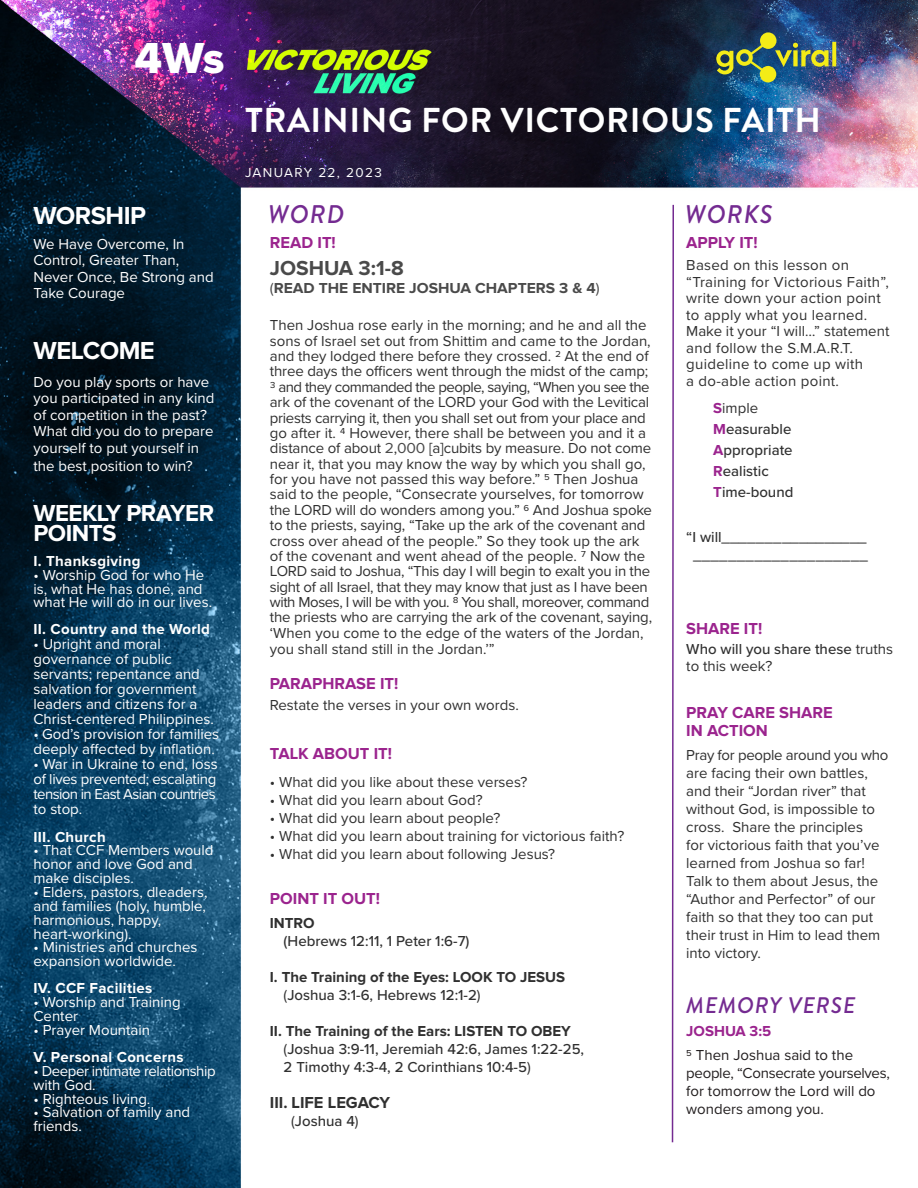
<style>
.page{position:relative;width:918px;height:1188px;background:#fff}
.page>*{position:absolute;margin:0;border:0;box-sizing:border-box;transform-origin:0 0}
.t1{font:45px "Proxima Nova Extrabld";color:#fff}
.t2{font:700 34.5px "Brandon Grotesque";letter-spacing:.02em;color:#fff}
.t3{font:700 25.5px "Proxima Nova";letter-spacing:-.02em;color:#fff}
.t4{font:italic 500 25.5px "Brandon Grotesque";letter-spacing:.04em;color:#742b91}
.t5{font:700 24px/19.8px "Proxima Nova";letter-spacing:-.02em;color:#fff}
.t6{font:italic 500 22.5px "Brandon Grotesque";letter-spacing:.04em;color:#742b91}
.t7{font:700 21px "Proxima Nova";color:#4a4a4a}
.t8{font:700 16.5px "Proxima Nova";color:#9b248e}
.t9{font:700 16.5px "Proxima Nova";color:#303030}
.t10{font:15px/18px "Proxima Nova";color:#303030}
.t11{font:15px/13.8px "Proxima Nova";color:#fff}
.t12{font:500 15px/16.5px "Proxima Nova";color:#303030}
.t13{font:15px/16.5px "Proxima Nova";letter-spacing:.02em;color:#303030}
.t14{font:15px "Proxima Nova";letter-spacing:-.02em;color:#303030}
.t15{font:15px/15px "Proxima Nova";letter-spacing:-.02em;color:#fff}
.t16{font:700 15px "Proxima Nova";letter-spacing:.02em;color:#fff}
.t17{font:700 15px "Proxima Nova";color:#303030}
.t18{font:15px/18px "Proxima Nova";color:#231f20}
.t19{font:15px "Proxima Nova";letter-spacing:-.03em;color:#303030}
.t20{font:15px "Proxima Nova";letter-spacing:-.035em;color:#303030}
.t21{font:15px/13.8px "Proxima Nova";letter-spacing:-.03em;color:#fff}
.t22{font:700 15px "Proxima Nova";color:#4a4a4a;scale:1.04 1}
.t23{font:15px "Proxima Nova";letter-spacing:-.02em;color:#231f20}
.t24{font:700 15px "Proxima Nova";color:#9b248e}
.t25{font:13.5px "Proxima Nova";letter-spacing:.1em;color:#fff}
.s1{font-weight:400}
.s2{color:#4a4a4a}
.s3{font-weight:700;color:#9b248e}
</style>
<div class="page">
<img style="left:0;top:0;width:918px;height:1188px">
<svg style="left:671px;top:203px;width:4px;height:941px"></svg>
<img style="left:716px;top:32px;width:120px;height:50px">
<h1 class="t1" style="left:134px;top:32px;width:92px">4Ws</h1>
<p class="t3" style="left:33px;top:204px;width:114px">WORSHIP</p>
<p class="t11" style="left:33px;top:235px;width:182px;line-height:16.5px">We Have Overcome, In<br>Control, Greater Than,<br>Never Once, Be Strong and<br>Take Courage</p>
<p class="t3" style="left:33px;top:339px;width:123px">WELCOME</p>
<p class="t11" style="left:33px;top:373px;width:182px;line-height:16.5px">Do you play sports or have you participated in any kind of competition in the past?<br>What did you do to prepare yourself to put yourself in</p>
<p class="t11" style="left:33px;top:458px;width:161px">the best position to win?</p>
<h3 class="t5" style="left:33px;top:504px;width:182px">WEEKLY PRAYER<br>POINTS</h3>
<p class="t16" style="left:33px;top:554px;width:108px">I. Thanksgiving</p>
<p class="t11" style="left:33px;top:567px;width:180px">• Worship God for who He is, what He has done, and what He will do in our lives.</p>
<p class="t16" style="left:33px;top:623px;width:178px">II. Country and the World</p>
<p class="t11" style="left:33px;top:636px;width:182px;line-height:15px">• Upright and moral governance of public servants; repentance and salvation for government leaders and citizens for a<br>Christ-centered Philippines.</p>
<p class="t11" style="left:33px;top:726px;width:187px;line-height:15px">• God’s provision for families deeply affected by inflation.</p>
<p class="t15" style="left:33px;top:756px;width:186px">• War in Ukraine to end, loss of lives prevented; escalating tension in East Asian countries to stop.</p>
<p class="t16" style="left:33px;top:830px;width:74px">III. Church</p>
<p class="t11" style="left:33px;top:843px;width:182px">• That CCF Members would honor and love God and make disciples.</p>
<p class="t11" style="left:33px;top:884px;width:175px">• Elders, pastors, dleaders, and families (holy, humble, harmonious, happy, heart-working).</p>
<p class="t11" style="left:33px;top:940px;width:166px">• Ministries and churches expansion worldwide.</p>
<p class="t16" style="left:33px;top:982px;width:120px">IV. CCF Facilities</p>
<p class="t11" style="left:33px;top:995px;width:149px">• Worship and Training<br>Center</p>
<p class="t11" style="left:33px;top:1022px;width:118px">• Prayer Mountain</p>
<p class="t16" style="left:33px;top:1050px;width:152px">V. Personal Concerns</p>
<p class="t21" style="left:33px;top:1063px;width:184px">• Deeper intimate relationship with God.</p>
<p class="t11" style="left:33px;top:1091px;width:118px">• Righteous living.</p>
<p class="t11" style="left:33px;top:1105px;width:158px">• Salvation of family and friends.</p>
<p class="t2" style="left:245px;top:96px;width:577px">TRAINING FOR VICTORIOUS FAITH</p>
<p class="t25" style="left:245px;top:162px;width:138px">JANUARY 22, 2023</p>
<h3 class="t4" style="left:268px;top:196px;width:78px">WORD</h3>
<p class="t8" style="left:270px;top:235px;width:67px">READ IT!</p>
<p class="t7" style="left:270px;top:258px;width:135px">JOSHUA 3:1-8</p>
<p class="t22" style="left:270px;top:281px;width:319px"><span class="s1">(</span>READ THE ENTIRE JOSHUA CHAPTERS 3 &amp; 4<span class="s1">)</span></p>
<p class="t10" style="left:270px;top:316px;width:378px">Then Joshua rose early in the morning; and he and all the</p>
<p class="t10" style="left:270px;top:331px;width:382px">sons of Israel set out from Shittim and came to the Jordan,</p>
<p class="t10" style="left:270px;top:346px;width:380px">and they lodged there before they crossed. 2 At the end of</p>
<p class="t10" style="left:270px;top:362px;width:380px">three days the officers went through the midst of the camp;</p>
<p class="t20" style="left:270px;top:376px;width:381px">3 and they commanded the people, saying, “When you see the</p>
<p class="t10" style="left:270px;top:393px;width:381px">ark of the covenant of the LORD your God with the Levitical</p>
<p class="t14" style="left:270px;top:406px;width:377px">priests carrying it, then you shall set out from your place and</p>
<p class="t10" style="left:270px;top:423px;width:378px">go after it. 4 However, there shall be between you and it a</p>
<p class="t10" style="left:270px;top:439px;width:383px">distance of about <span class="s2">2</span>,<span class="s2">000</span> [a]cubits by measure. Do not come</p>
<p class="t10" style="left:270px;top:455px;width:384px;line-height:15.3px">near it, that you may know the way by which you shall go, for you have not passed this way before.” 5 Then Joshua said to the people, “Consecrate yourselves, for tomorrow the LORD will do wonders among you.” 6 And Joshua spoke</p>
<p class="t10" style="left:270px;top:516px;width:377px">to the priests, saying, “Take up the ark of the covenant and</p>
<p class="t10" style="left:270px;top:532px;width:377px;line-height:15.3px">cross over ahead of the people.” So they took up the ark of the covenant and went ahead of the people. 7 Now the</p>
<p class="t14" style="left:270px;top:560px;width:382px">LORD said to Joshua, “This day I will begin to exalt you in the</p>
<p class="t14" style="left:270px;top:576px;width:379px">sight of all Israel, that they may know that just as I have been</p>
<p class="t19" style="left:270px;top:591px;width:381px">with Moses, I will be with you. 8 You shall, moreover, command</p>
<p class="t10" style="left:270px;top:608px;width:384px">the priests who are carrying the ark of the covenant, saying,</p>
<p class="t10" style="left:270px;top:624px;width:375px;line-height:16.5px">‘When you come to the edge of the waters of the Jordan, you shall stand still in the Jordan.’”</p>
<p class="t8" style="left:270px;top:676px;width:130px">PARAPHRASE IT!</p>
<p class="t10" style="left:270px;top:695px;width:250px">Restate the verses in your own words.</p>
<p class="t8" style="left:270px;top:746px;width:124px">TALK ABOUT IT!</p>
<p class="t10" style="left:270px;top:772px;width:259px">• What did you like about these verses?</p>
<p class="t10" style="left:270px;top:790px;width:214px">• What did you learn about God?</p>
<p class="t10" style="left:270px;top:808px;width:232px">• What did you learn about people?</p>
<p class="t10" style="left:270px;top:826px;width:356px">• What did you learn about training for victorious faith?</p>
<p class="t10" style="left:270px;top:844px;width:287px">• What did you learn about following Jesus?</p>
<p class="t8" style="left:270px;top:891px;width:112px">POINT IT OUT!</p>
<p class="t17" style="left:270px;top:916px;width:46px">INTRO</p>
<p class="t12" style="left:284px;top:932px;width:187px">(Hebrews 12:11, 1 Peter 1:6-7)</p>
<p class="t17" style="left:270px;top:970px;width:297px">I. The Training of the Eyes: LOOK TO JESUS</p>
<p class="t12" style="left:284px;top:986px;width:199px"><span class="s1">(</span>Joshua 3:1-6, Hebrews 12:1-2<span class="s1">)</span></p>
<p class="t17" style="left:270px;top:1024px;width:303px">II. The Training of the Ears: LISTEN TO OBEY</p>
<p class="t12" style="left:284px;top:1040px;width:302px"><span class="s1">(</span>Joshua 3:9-11, Jeremiah 42:6, James 1:22-25,</p>
<p class="t12" style="left:284px;top:1058px;width:249px">2 Timothy 4:3-4, 2 Corinthians 10:4-5<span class="s1">)</span></p>
<p class="t9" style="left:270px;top:1095px;width:122px">III. LIFE LEGACY</p>
<p class="t12" style="left:291px;top:1112px;width:69px"><span class="s1">(</span>Joshua 4<span class="s1">)</span></p>
<h3 class="t4" style="left:685px;top:196px;width:89px">WORKS</h3>
<p class="t8" style="left:686px;top:235px;width:73px">APPLY IT!</p>
<p class="t13" style="left:686px;top:256px;width:205px">Based on this lesson on “Training for Victorious Faith”, write down your action point to apply what you learned.<br>Make it your “I will…” statement</p>
<p class="t13" style="left:686px;top:339px;width:178px">and follow the S.M.A.R.T. guideline to come up with</p>
<p class="t13" style="left:686px;top:372px;width:154px">a do-able action point.</p>
<p class="t10" style="left:713px;top:398px;width:46px"><span class="s3">S</span>imple</p>
<p class="t12" style="left:713px;top:420px;width:80px"><span class="s3">M</span>easurable</p>
<p class="t12" style="left:713px;top:441px;width:81px"><span class="s3">A</span>ppropriate</p>
<p class="t12" style="left:713px;top:462px;width:57px"><span class="s3">R</span>ealistic</p>
<p class="t12" style="left:713px;top:483px;width:82px"><span class="s3">T</span>ime-bound</p>
<p class="t12" style="left:686px;top:528px;width:182px">“I will_________________</p>
<p class="t12" style="left:693px;top:546px;width:176px">____________________</p>
<p class="t8" style="left:686px;top:621px;width:78px">SHARE IT!</p>
<p class="t12" style="left:686px;top:640px;width:208px">Who will you share these <span class="s1">truths to this week?</span></p>
<p class="t8" style="left:686px;top:705px;width:148px">PRAY CARE SHARE</p>
<p class="t8" style="left:686px;top:723px;width:83px">IN ACTION</p>
<p class="t14" style="left:686px;top:743px;width:204px">Pray for people around you who</p>
<p class="t10" style="left:686px;top:763px;width:196px">are facing their own battles, and their “Jordan river” that without God, is impossible to cross. Share the principles for victorious faith that you’ve learned from Joshua so far!<br>Talk to them about Jesus, the “Author and Perfector” of our faith so that they too can put their trust in Him to lead them into victory.</p>
<p class="t6" style="left:686px;top:990px;width:171px">MEMORY VERSE</p>
<p class="t24" style="left:686px;top:1024px;width:86px">JOSHUA 3:5</p>
<p class="t18" style="left:686px;top:1045px;width:168px">5 Then Joshua said to the</p>
<p class="t23" style="left:686px;top:1061px;width:205px">people, “Consecrate yourselves,</p>
<p class="t18" style="left:686px;top:1081px;width:191px">for tomorrow the Lord will do wonders among you.</p>
</div>
